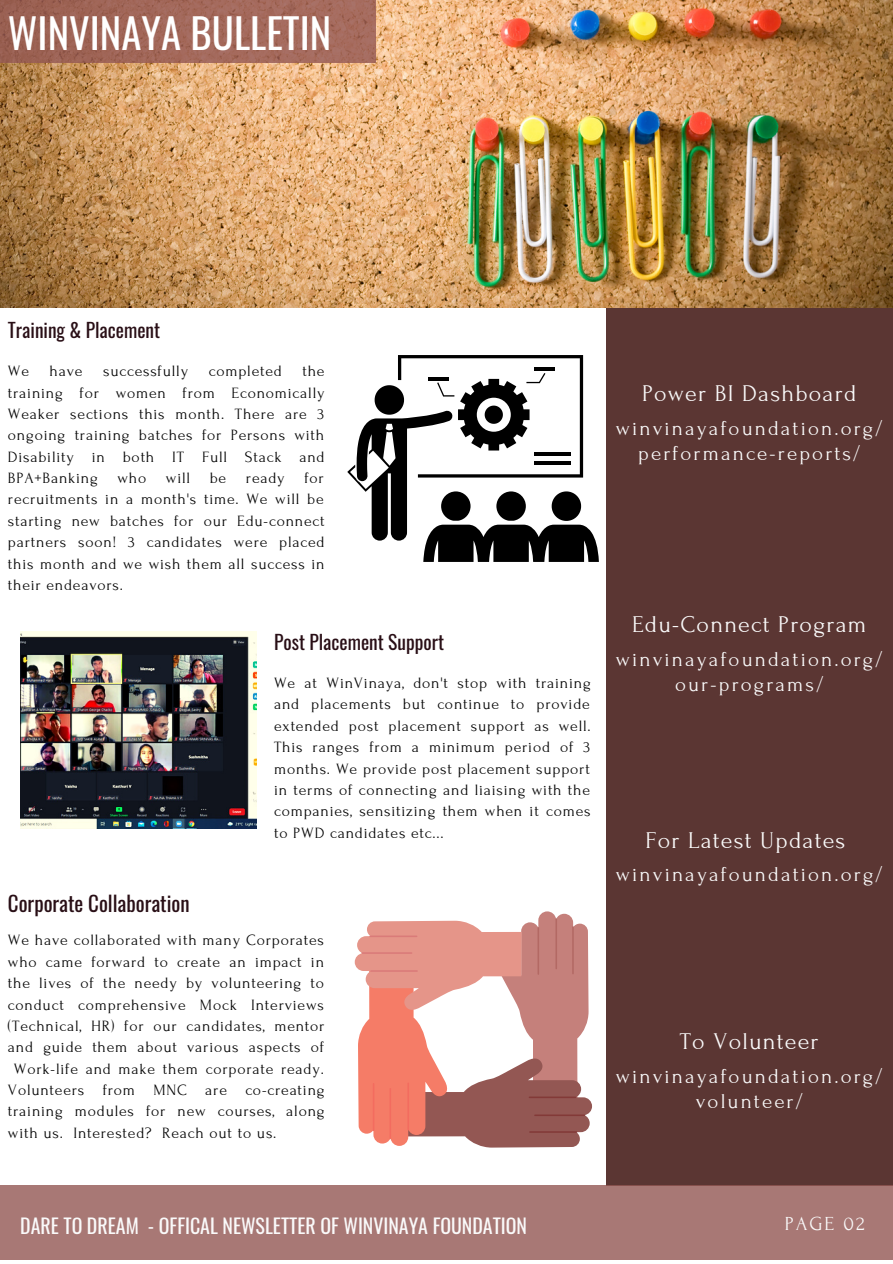
<style>
.page{position:relative;width:893px;height:1264px;background:#fff}
.page>*{position:absolute;margin:0;border:0;box-sizing:border-box;transform-origin:0 0}
.t1{font:40.8px "Oswald";color:#fff}
.t2{font:24px "Forum";letter-spacing:.05em;color:#fafafa}
.t3{font:21px/24.8px "Forum";letter-spacing:.1em;color:#fafafa;text-align:center}
.t4{font:21px "Oswald";color:#290f16}
.t5{font:19.95px "Oswald";color:#fafafa}
.t6{font:19.95px "Forum";letter-spacing:.1em;color:#fafafa}
.t7{font:19.5px "Oswald";color:#290f16}
.t8{font:15.75px/21.3px "Forum";letter-spacing:.05em;color:#050505;text-align:justify}
</style>
<div class="page">
<div style="left:605px;top:299px;width:287px;height:886px;background:#5b3633"></div>
<img style="left:0;top:0;width:892px;height:307px">
<div style="left:0;top:1185px;width:892px;height:74px;background:#a87875"></div>
<div style="left:0;top:0;width:375px;height:63px;background:linear-gradient(to right,#9a5f51,#a86d60)"></div>
<img style="left:20px;top:631px;width:236px;height:197px">
<svg style="left:355px;top:911px;width:237px;height:236px"></svg>
<hr style="left:371px;top:970px;width:46px;height:1px;background:#da7b79">
<hr style="left:370px;top:935px;width:46px;height:2px;background:#da7b79">
<hr style="left:362px;top:952px;width:49px;height:1px;background:#da7b79">
<svg style="left:347px;top:355px;width:252px;height:207px"></svg>
<p class="t1" style="left:8px;top:1px;width:325px">WINVINAYA BULLETIN</p>
<p class="t7" style="left:8px;top:315px;width:154px">Training &amp; Placement</p>
<p class="t8" style="left:8px;top:361px;width:23px">We</p>
<p class="t8" style="left:50px;top:361px;width:34px">have</p>
<p class="t8" style="left:103px;top:361px;width:87px">successfully</p>
<p class="t8" style="left:209px;top:361px;width:75px">completed</p>
<p class="t8" style="left:8px;top:361px;width:318px;text-indent:294px">the training for women from Economically Weaker sections this month. There are 3 ongoing training batches for Persons with Disability in both IT Full Stack and BPA+Banking who will be ready for recruitments in a month's time. We will be starting new batches for our Edu-connect partners soon! 3 candidates were placed this month and we wish them all success in their endeavors.</p>
<p class="t7" style="left:274px;top:627px;width:171px">Post Placement Support</p>
<p class="t8" style="left:274px;top:672px;width:318px">We at WinVinaya, don't stop with training and placements but continue to provide extended post placement support as well.<br>This ranges from a minimum period of 3 months. We provide post placement support in terms of connecting and liaising with the companies, sensitizing them when it comes to PWD candidates etc...</p>
<p class="t4" style="left:8px;top:886px;width:183px">Corporate Collaboration</p>
<p class="t8" style="left:8px;top:930px;width:317px">We have collaborated with many Corporates</p>
<p class="t8" style="left:8px;top:951px;width:317px">who came forward to create an impact in</p>
<p class="t8" style="left:8px;top:972px;width:317px">the lives of the needy by volunteering to</p>
<p class="t8" style="left:8px;top:994px;width:317px">conduct comprehensive Mock Interviews</p>
<p class="t8" style="left:8px;top:1015px;width:318px">(Technical, HR) for our candidates, mentor</p>
<p class="t8" style="left:8px;top:1036px;width:318px">and guide them about various aspects of</p>
<p class="t8" style="left:14px;top:1058px;width:311px">Work-life and make them corporate ready.</p>
<p class="t8" style="left:8px;top:1079px;width:318px">Volunteers from MNC are co-creating</p>
<p class="t8" style="left:8px;top:1100px;width:318px">training modules for new courses, along</p>
<p class="t8" style="left:8px;top:1122px;width:270px">with us. Interested? Reach out to us.</p>
<p class="t2" style="left:642px;top:381px;width:216px">Power BI Dashboard</p>
<p class="t3" style="left:615px;top:416px;width:268px">winvinayafoundation.org/ performance-reports/</p>
<p class="t2" style="left:632px;top:611px;width:236px">Edu-Connect Program</p>
<p class="t3" style="left:615px;top:647px;width:268px">winvinayafoundation.org/ our-programs/</p>
<p class="t2" style="left:645px;top:827px;width:201px">For Latest Updates</p>
<p class="t3" style="left:616px;top:862px;width:268px">winvinayafoundation.org/</p>
<p class="t2" style="left:679px;top:1028px;width:140px">To Volunteer</p>
<p class="t3" style="left:615px;top:1064px;width:268px">winvinayafoundation.org/ volunteer/</p>
<p class="t5" style="left:20px;top:1209px;width:508px">DARE TO DREAM - OFFICAL NEWSLETTER OF WINVINAYA FOUNDATION</p>
<p class="t6" style="left:784px;top:1213px;width:81px">PAGE 02</p>
</div>
